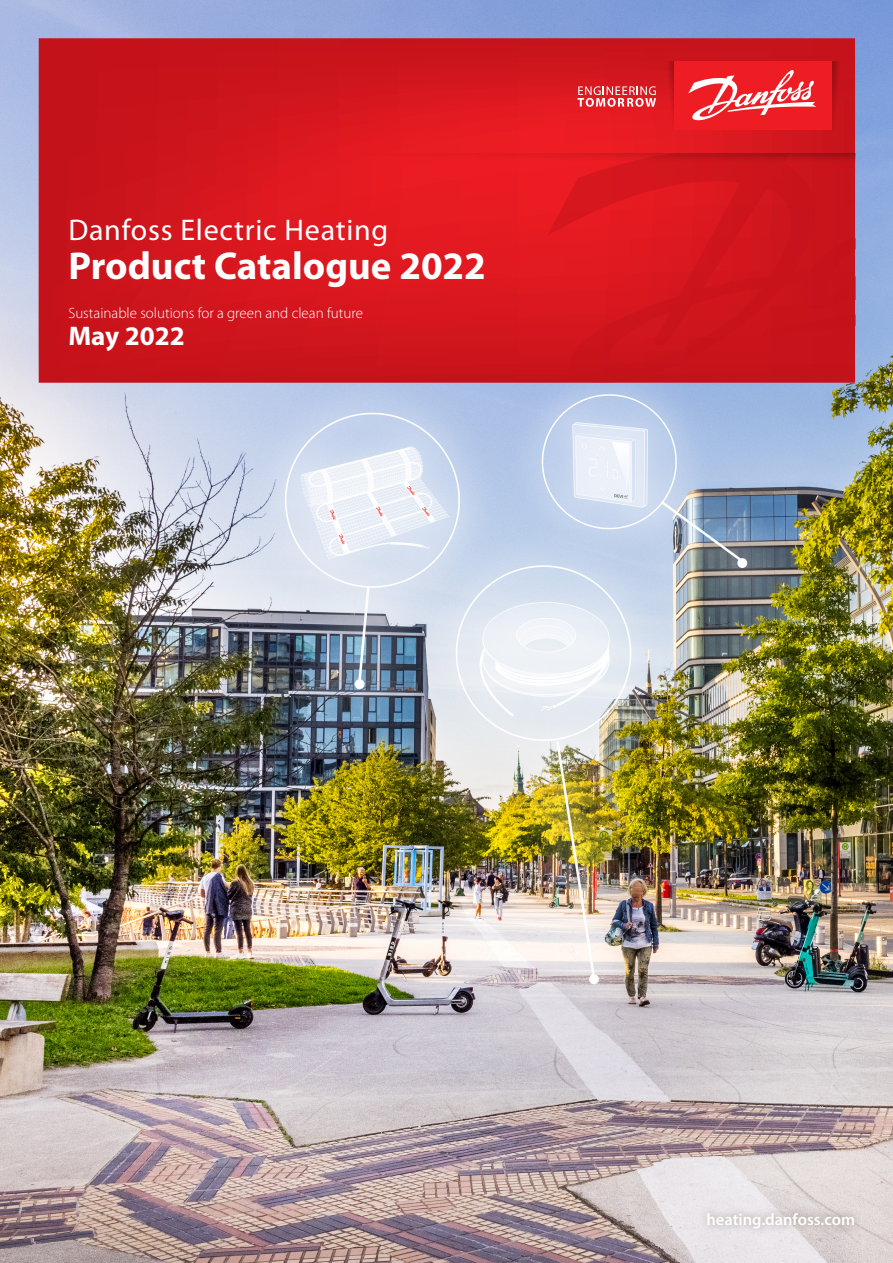
<style>
.page{position:relative;width:893px;height:1263px;background:#fff}
.page>*{position:absolute;margin:0;border:0;box-sizing:border-box;transform-origin:0 0}
.t1{font:700 39px "Myriad Pro";color:#fff}
.t2{font:30px "Myriad Pro";letter-spacing:.025em;color:#fff}
.t3{font:700 27px "Myriad Pro";color:#fff}
.t4{font:600 16.5px "Myriad Pro";color:#fff}
.t5{font:300 15px "Myriad Pro";color:#fff}
</style>
<div class="page">
<img style="left:0;top:0;width:893px;height:1263px">
<div style="left:698px;top:1204px;width:165px;height:33px;background:#867a6d;opacity:.75"></div>
<svg style="left:39px;top:38px;width:816px;height:345px"></svg>
<svg style="left:547px;top:166px;width:308px;height:217px;fill:#ce151c"></svg>
<svg style="left:832px;top:61px;width:13px;height:69px"></svg>
<svg style="left:662px;top:61px;width:12px;height:69px"></svg>
<svg style="left:358px;top:153px;width:497px;height:13px"></svg>
<div style="left:674px;top:61px;width:158px;height:69px;background:#ee1d23"></div>
<svg style="left:577px;top:86px;width:79px;height:21px"></svg>
<svg style="left:688px;top:70px;width:128px;height:51px"></svg>
<h2 class="t2" style="left:68px;top:213px;width:321px">Danfoss Electric Heating</h2>
<h1 class="t1" style="left:68px;top:244px;width:419px">Product Catalogue 2022</h1>
<p class="t5" style="left:68px;top:305px;width:296px">Sustainable solutions for a green and clean future</p>
<h3 class="t3" style="left:68px;top:320px;width:118px">May 2022</h3>
<p class="t4" style="left:706px;top:1210px;width:150px">heating.danfoss.com</p>
</div>
